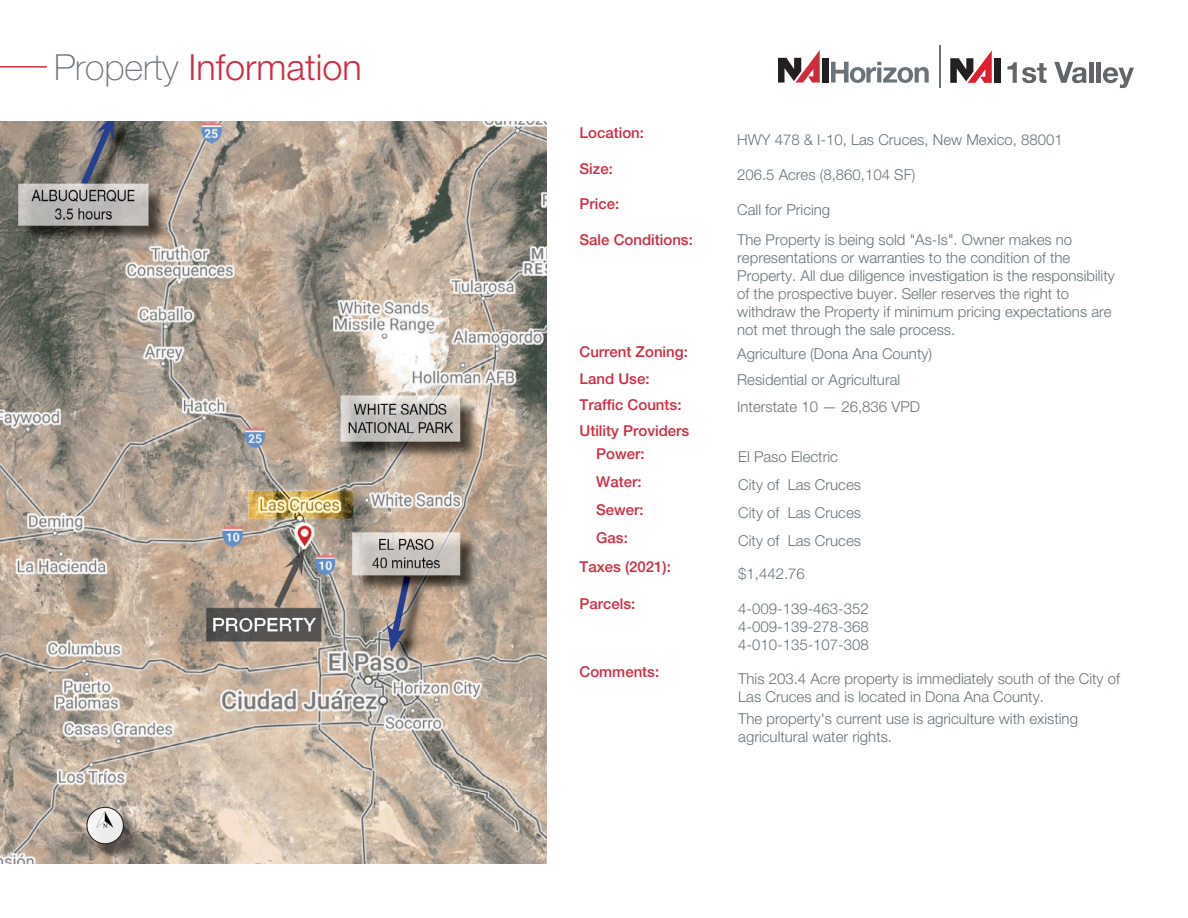
<style>
.page{position:relative;width:1188px;height:918px;background:#fff}
.page>*{position:absolute;margin:0;border:0;box-sizing:border-box;transform-origin:0 0}
.t1{font:300 36px "Helvetica Neue LT Std";color:#d02c40}
.Text{font:300 15px/18px "Helvetica Neue LT Std";color:#697379}
.Chart_Col_1_red{font:500 15px "Helvetica Neue LT Std";color:#d02c40}
.s1{font-weight:100;color:#697379}
</style>
<div class="page">
<hr style="left:0;top:66px;width:47px;height:2px;background:#d02c40">
<div style="left:822px;top:58px;width:6px;height:25px;background:#231f20"></div>
<svg style="left:778px;top:50px;width:42px;height:33px"></svg>
<svg style="left:831px;top:62px;width:98px;height:21px"></svg>
<div style="left:994px;top:58px;width:7px;height:25px;background:#231f20"></div>
<svg style="left:950px;top:51px;width:42px;height:32px"></svg>
<svg style="left:1007px;top:62px;width:40px;height:21px"></svg>
<svg style="left:1054px;top:62px;width:33px;height:21px"></svg>
<hr style="left:1089px;top:62px;width:4px;height:21px;background:#636669">
<hr style="left:1097px;top:62px;width:4px;height:21px;background:#636669">
<svg style="left:1103px;top:67px;width:31px;height:21px"></svg>
<hr style="left:939px;top:45px;width:2px;height:43px;background:#697379">
<img style="left:0;top:122px;width:546px;height:742px">
<div style="left:89px;top:810px;width:53px;height:52px;background:#231f20;opacity:.75"></div>
<svg style="left:87px;top:807px;width:36px;height:37px"></svg>
<img style="left:94px;top:808px;width:22px;height:23px">
<div style="left:86px;top:807px;width:38px;height:37px;border:1px solid #231f20;border-radius:50%"></div>
<img style="left:248px;top:490px;width:104px;height:28px">
<p class="t1" style="left:54px;top:45px;width:309px"><span class="s1">Property</span> Information</p>
<p class="Chart_Col_1_red" style="left:580px;top:124px;width:66px">Location:</p>
<p class="Chart_Col_1_red" style="left:580px;top:159px;width:35px">Size:</p>
<p class="Chart_Col_1_red" style="left:580px;top:195px;width:41px">Price:</p>
<p class="Text" style="left:737px;top:130px;width:327px">HWY 478 &amp; I-10, Las Cruces, New Mexico, 88001</p>
<p class="Text" style="left:737px;top:165px;width:180px">206.5 Acres (8,860,104 SF)</p>
<p class="Text" style="left:737px;top:201px;width:95px">Call for Pricing</p>
<p class="Chart_Col_1_red" style="left:580px;top:230px;width:115px">Sale Conditions:</p>
<p class="Text" style="left:737px;top:230px;width:379px">The Property is being sold "As-Is". Owner makes no representations or warranties to the condition of the Property. All due diligence investigation is the responsibility of the prospective buyer. Seller reserves the right to withdraw the Property if minimum pricing expectations are not met through the sale process.</p>
<p class="Chart_Col_1_red" style="left:580px;top:343px;width:110px">Current Zoning:</p>
<p class="Text" style="left:737px;top:344px;width:196px">Agriculture (Dona Ana County)</p>
<p class="Chart_Col_1_red" style="left:580px;top:369px;width:72px">Land Use:</p>
<p class="Text" style="left:737px;top:371px;width:165px">Residential or Agricultural</p>
<p class="Chart_Col_1_red" style="left:580px;top:396px;width:103px">Traffic Counts:</p>
<p class="Text" style="left:737px;top:397px;width:184px">Interstate 10 — 26,836 VPD</p>
<p class="Chart_Col_1_red" style="left:580px;top:422px;width:111px">Utility Providers</p>
<p class="Chart_Col_1_red" style="left:596px;top:445px;width:50px">Power:</p>
<p class="Text" style="left:738px;top:447px;width:101px">El Paso Electric</p>
<p class="Chart_Col_1_red" style="left:596px;top:473px;width:47px">Water:</p>
<p class="Text" style="left:738px;top:475px;width:124px">City of Las Cruces</p>
<p class="Chart_Col_1_red" style="left:596px;top:501px;width:49px">Sewer:</p>
<p class="Text" style="left:738px;top:503px;width:124px">City of Las Cruces</p>
<p class="Chart_Col_1_red" style="left:596px;top:529px;width:33px">Gas:</p>
<p class="Text" style="left:738px;top:532px;width:124px">City of Las Cruces</p>
<p class="Chart_Col_1_red" style="left:580px;top:557px;width:93px">Taxes (2021):</p>
<p class="Text" style="left:738px;top:564px;width:68px">$1,442.76</p>
<p class="Chart_Col_1_red" style="left:580px;top:595px;width:57px">Parcels:</p>
<p class="Text" style="left:738px;top:599px;width:132px;text-align:justify">4-009-139-463-352<br>4-009-139-278-368<br>4-010-135-107-308</p>
<p class="Chart_Col_1_red" style="left:580px;top:662px;width:81px">Comments:</p>
<p class="Text" style="left:738px;top:669px;width:383px">This 203.4 Acre property is immediately south of the City of<br>Las Cruces and is located in Dona Ana County.</p>
<p class="Text" style="left:738px;top:709px;width:341px">The property's current use is agriculture with existing agricultural water rights.</p>
</div>
